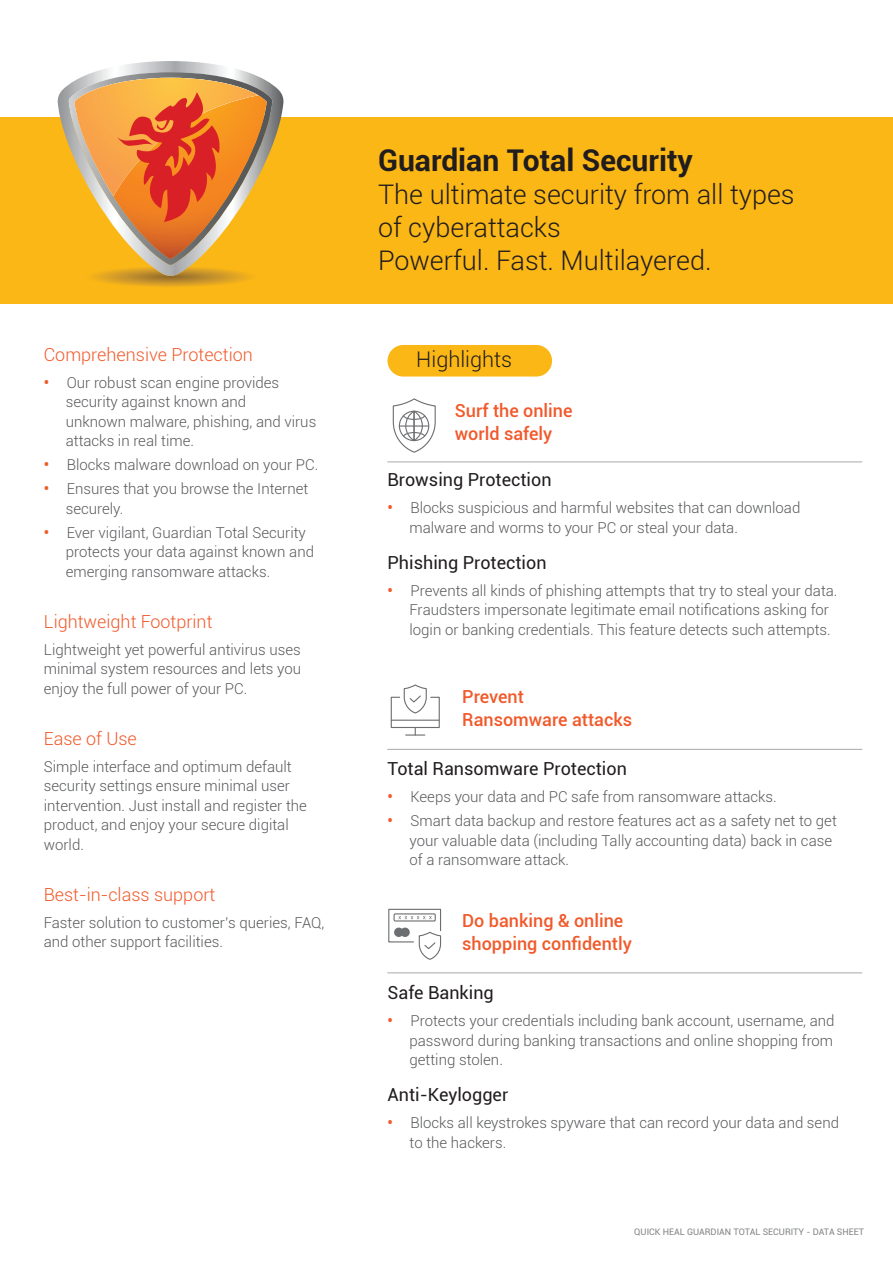
<style>
.page{position:relative;width:893px;height:1263px;background:#fff}
.page>*{position:absolute;margin:0;border:0;box-sizing:border-box;transform-origin:0 0}
.t1{font:700 30px "Roboto";color:#211d1e}
.t2{font:300 27px/33px "Roboto";color:#211d1e}
.t3{font:300 21.6px "Roboto";color:#211d1e}
.t4{font:18px "Roboto";color:#211d1e}
.t5{font:500 18px/22.5px "Roboto";color:#f1592a}
.t6{font:300 18px "Roboto";color:#f1592a}
.t7{font:300 15px/19.5px "Roboto";color:#58595b}
.t8{font:9px "Roboto";color:#808385}
.s1{font-weight:700;color:#f1592a}
</style>
<div class="page">
<div style="left:387px;top:345px;width:165px;height:32px;background:#fbb715;border-radius:16px"></div>
<div style="left:0;top:117px;width:893px;height:186px;background:#fbb715"></div>
<hr style="left:387px;top:461px;width:475px;height:1px;background:#a7a9ac">
<hr style="left:387px;top:749px;width:475px;height:1px;background:#a7a9ac">
<hr style="left:387px;top:972px;width:475px;height:1px;background:#a7a9ac">
<svg style="left:392px;top:398px;width:44px;height:55px"></svg>
<hr style="left:399px;top:425px;width:30px;height:2px;background:#6d6e71">
<div style="left:399px;top:411px;width:30px;height:30px;border:1px solid #6d6e71;border-radius:50%"></div>
<svg style="left:390px;top:684px;width:50px;height:52px"></svg>
<hr style="left:391px;top:720px;width:48px;height:1px;background:#6d6e71">
<svg style="left:388px;top:908px;width:54px;height:52px"></svg>
<svg style="left:57px;top:61px;width:227px;height:45px"></svg>
<svg style="left:58px;top:72px;width:225px;height:215px"></svg>
<p class="t6" style="left:44px;top:342px;width:211px">Comprehensive Protection</p>
<p class="t7" style="left:66px;top:372px;width:252px;text-indent:-22px"><span class="s1">•</span> Our robust scan engine provides security against known and<br>unknown malware, phishing, and virus attacks in real time.</p>
<p class="t7" style="left:44px;top:455px;width:276px"><span class="s1">•</span> Blocks malware download on your PC.</p>
<p class="t7" style="left:66px;top:479px;width:244px;text-indent:-22px"><span class="s1">•</span> Ensures that you browse the Internet securely.</p>
<p class="t7" style="left:66px;top:522px;width:250px;text-indent:-22px"><span class="s1">•</span> Ever vigilant, Guardian Total Security protects your data against known and emerging ransomware attacks.</p>
<p class="t6" style="left:44px;top:609px;width:170px">Lightweight Footprint</p>
<p class="t7" style="left:44px;top:639px;width:259px;text-align:justify">Lightweight yet powerful antivirus uses minimal system resources and lets you enjoy the full power of your PC.</p>
<p class="t6" style="left:44px;top:726px;width:95px">Ease of Use</p>
<p class="t7" style="left:44px;top:756px;width:265px">Simple interface and optimum default security settings ensure minimal user intervention. Just install and register the product, and enjoy your secure digital world.</p>
<p class="t6" style="left:44px;top:882px;width:173px">Best-in-class support</p>
<p class="t7" style="left:44px;top:912px;width:282px">Faster solution to customer’s queries, FAQ, and other support facilities.</p>
<h1 class="t1" style="left:378px;top:139px;width:316px">Guardian Total Security</h1>
<h2 class="t2" style="left:378px;top:177px;width:418px">The ultimate security from all types of cyberattacks<br>Powerful. Fast. Multilayered.</h2>
<h3 class="t3" style="left:416px;top:344px;width:97px">Highlights</h3>
<p class="t5" style="left:455px;top:399px;width:119px">Surf the online world safely</p>
<p class="t4" style="left:387px;top:467px;width:166px">Browsing Protection</p>
<p class="t7" style="left:410px;top:498px;width:392px;text-indent:-22px"><span class="s1">•</span> Blocks suspicious and harmful websites that can download malware and worms to your PC or steal your data.</p>
<p class="t4" style="left:387px;top:550px;width:161px">Phishing Protection</p>
<p class="t7" style="left:410px;top:580px;width:429px;text-indent:-22px"><span class="s1">•</span> Prevents all kinds of phishing attempts that try to steal your data.<br>Fraudsters impersonate legitimate email notifications asking for login or banking credentials. This feature detects such attempts.</p>
<p class="t5" style="left:462px;top:685px;width:171px">Prevent<br>Ransomware attacks</p>
<p class="t4" style="left:388px;top:756px;width:241px">Total Ransomware Protection</p>
<p class="t7" style="left:387px;top:786px;width:391px"><span class="s1">•</span> Keeps your data and PC safe from ransomware attacks.</p>
<p class="t7" style="left:410px;top:810px;width:429px;text-indent:-22px"><span class="s1">•</span> Smart data backup and restore features act as a safety net to get your valuable data (including Tally accounting data) back in case of a ransomware attack.</p>
<p class="t5" style="left:462px;top:909px;width:171px">Do banking &amp; online shopping confidently</p>
<p class="t4" style="left:388px;top:980px;width:108px">Safe Banking</p>
<p class="t7" style="left:410px;top:1011px;width:427px;text-align:justify;text-indent:-22px"><span class="s1">•</span> Protects your credentials including bank account, username, and password during banking transactions and online shopping from getting stolen.</p>
<p class="t4" style="left:387px;top:1082px;width:122px">Anti-Keylogger</p>
<p class="t7" style="left:410px;top:1113px;width:431px;text-indent:-22px"><span class="s1">•</span> Blocks all keystrokes spyware that can record your data and send to the hackers.</p>
<p class="t8" style="left:634px;top:1226px;width:231px">QUICK HEAL GUARDIAN TOTAL SECURITY - DATA SHEET</p>
</div>
